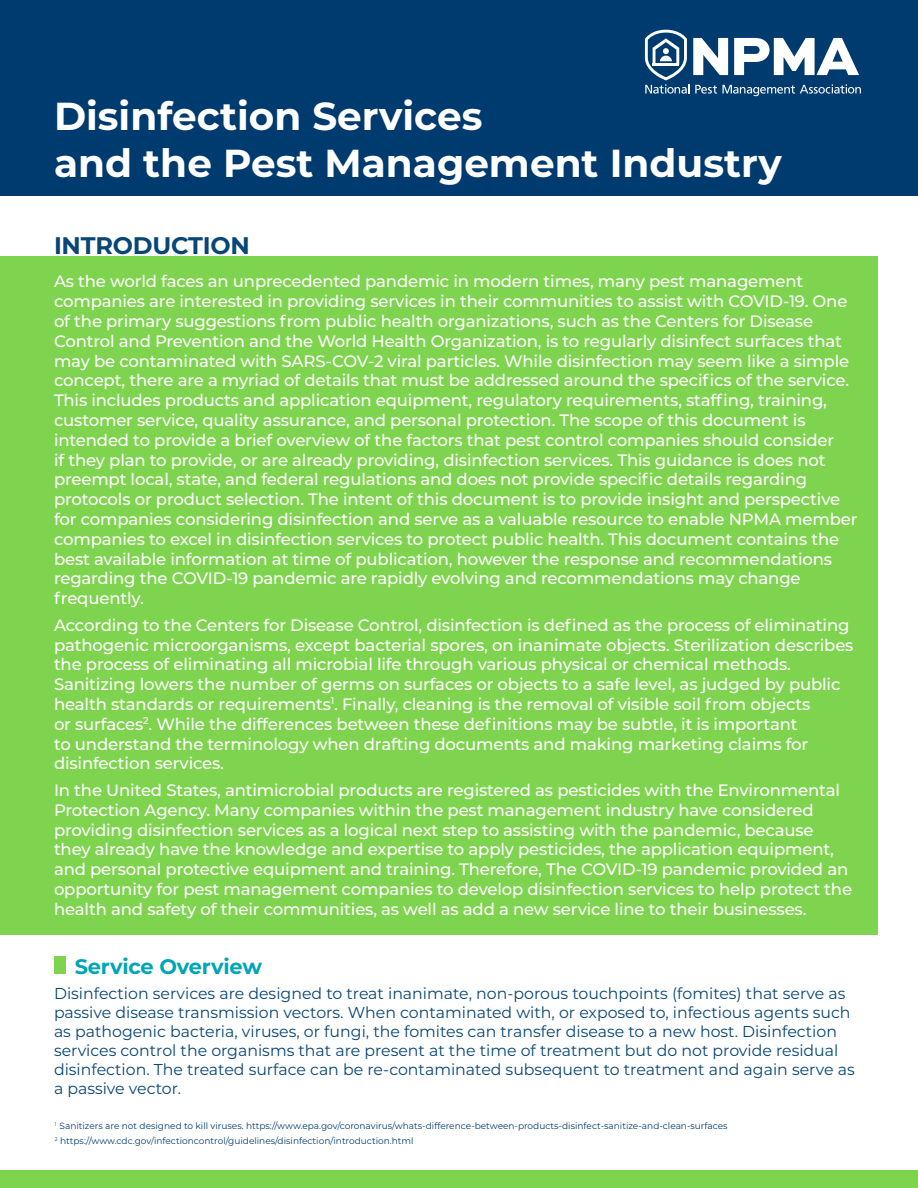
<style>
.page{position:relative;width:918px;height:1188px;background:#fff}
.page>*{position:absolute;margin:0;border:0;box-sizing:border-box;transform-origin:0 0}
.t1{font:700 39px/46.8px "Montserrat";color:#fff}
.t2{font:700 24px "Montserrat";letter-spacing:-.01em;color:#084676}
.t3{font:700 21px "Montserrat";letter-spacing:-.01em;color:#00a5b6}
.t4{font:500 16.5px/19.8px "Montserrat";letter-spacing:-.01em;color:#fff}
.t5{font:15.75px/18.9px "Montserrat";color:#084676}
.t6{font:9px "Montserrat";color:#003b70}
</style>
<div class="page">
<div style="left:0;top:256px;width:878px;height:679px;background:#7fd44f"></div>
<div style="left:0;top:0;width:918px;height:195px;background:#003b70"></div>
<div style="left:54px;top:957px;width:12px;height:17px;background:#7fd44f"></div>
<svg style="left:645px;top:30px;width:216px;height:66px"></svg>
<div style="left:0;top:1171px;width:918px;height:17px;background:#7fd44f"></div>
<p class="t1" style="left:54px;top:91px;width:729px">Disinfection Services<br>and the Pest Management Industry</p>
<p class="t2" style="left:54px;top:228px;width:197px">INTRODUCTION</p>
<p class="t4" style="left:54px;top:271px;width:805px">As the world faces an unprecedented pandemic in modern times, many pest management companies are interested in providing services in their communities to assist with COVID-19. One of the primary suggestions from public health organizations, such as the Centers for Disease Control and Prevention and the World Health Organization, is to regularly disinfect surfaces that may be contaminated with SARS-COV-2 viral particles. While disinfection may seem like a simple concept, there are a myriad of details that must be addressed around the specifics of the service.<br>This includes products and application equipment, regulatory requirements, staffing, training, customer service, quality assurance, and personal protection. The scope of this document is intended to provide a brief overview of the factors that pest control companies should consider<br>if they plan to provide, or are already providing, disinfection services. This guidance is does not preempt local, state, and federal regulations and does not provide specific details regarding protocols or product selection. The intent of this document is to provide insight and perspective for companies considering disinfection and serve as a valuable resource to enable NPMA member companies to excel in disinfection services to protect public health. This document contains the best available information at time of publication, however the response and recommendations regarding the COVID-19 pandemic are rapidly evolving and recommendations may change frequently.</p>
<p class="t4" style="left:54px;top:614px;width:801px">According to the Centers for Disease Control, disinfection is defined as the process of eliminating pathogenic microorganisms, except bacterial spores, on inanimate objects. Sterilization describes the process of eliminating all microbial life through various physical or chemical methods.<br>Sanitizing lowers the number of germs on surfaces or objects to a safe level, as judged by public health standards or requirements<sup>1</sup>. Finally, cleaning is the removal of visible soil from objects<br>or surfaces<sup>2</sup>. While the differences between these definitions may be subtle, it is important<br>to understand the terminology when drafting documents and making marketing claims for disinfection services.</p>
<p class="t4" style="left:54px;top:779px;width:800px">In the United States, antimicrobial products are registered as pesticides with the Environmental Protection Agency. Many companies within the pest management industry have considered providing disinfection services as a logical next step to assisting with the pandemic, because they already have the knowledge and expertise to apply pesticides, the application equipment, and personal protective equipment and training. Therefore, The COVID-19 pandemic provided an opportunity for pest management companies to develop disinfection services to help protect the health and safety of their communities, as well as add a new service line to their businesses.</p>
<p class="t3" style="left:75px;top:951px;width:189px">Service Overview</p>
<p class="t5" style="left:54px;top:984px;width:802px">Disinfection services are designed to treat inanimate, non-porous touchpoints (fomites) that serve as passive disease transmission vectors. When contaminated with, or exposed to, infectious agents such as pathogenic bacteria, viruses, or fungi, the fomites can transfer disease to a new host. Disinfection services control the organisms that are present at the time of treatment but do not provide residual disinfection. The treated surface can be re-contaminated subsequent to treatment and again serve as a passive vector.</p>
<p class="t6" style="left:55px;top:1120px;width:674px"><sup>1</sup> Sanitizers are not designed to kill viruses. https://www.epa.gov/coronavirus/whats-difference-between-products-disinfect-sanitize-and-clean-surfaces</p>
<p class="t6" style="left:55px;top:1135px;width:360px"><sup>2</sup> https://www.cdc.gov/infectioncontrol/guidelines/disinfection/introduction.html</p>
</div>
